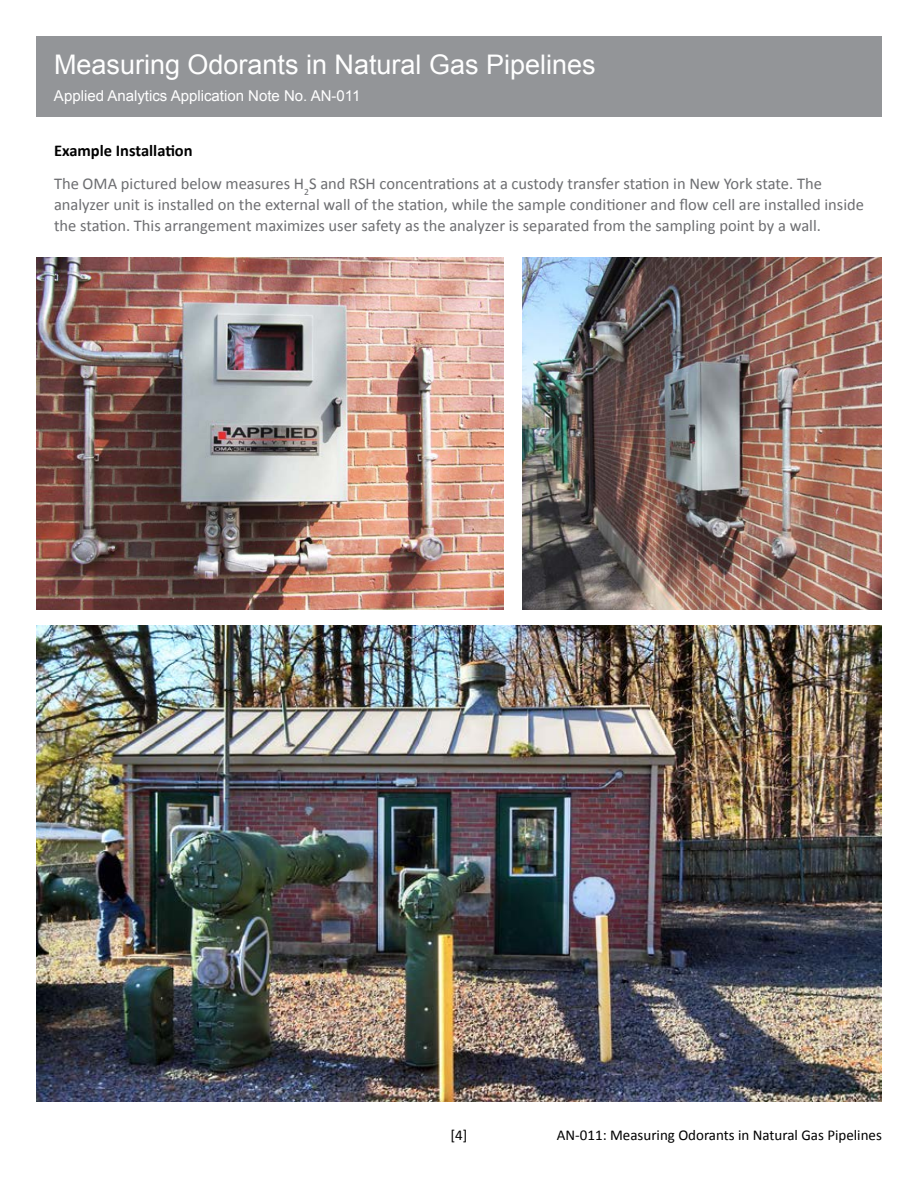
<style>
.page{position:relative;width:918px;height:1188px;background:#fff}
.page>*{position:absolute;margin:0;border:0;box-sizing:border-box;transform-origin:0 0}
.t1{font:27px "Arial";color:#fff}
.t2{font:16.5px/33px "Calibri";color:#6d6e71}
.t3{font:15px "Calibri";color:#000}
.t4{font:15px "Arial";color:#fff}
.s1{font-weight:700;color:#000}
</style>
<div class="page">
<div style="left:36px;top:36px;width:846px;height:81px;background:#939598"></div>
<img style="left:36px;top:257px;width:468px;height:352px">
<img style="left:522px;top:257px;width:360px;height:352px">
<img style="left:36px;top:626px;width:846px;height:476px">
<h1 class="t1" style="left:54px;top:46px;width:543px">Measuring Odorants in Natural Gas Pipelines</h1>
<p class="t4" style="left:54px;top:86px;width:308px">Applied Analytics Application Note No. AN-011</p>
<p class="t2" style="left:54px;top:134px;width:769px"><span class="s1">Example Installation<br></span>The OMA pictured below measures H<sub>2</sub>S and RSH concentrations at a custody transfer station in New York state. The</p>
<p class="t2" style="left:54px;top:194px;width:811px;line-height:21px">analyzer unit is installed on the external wall of the station, while the sample conditioner and flow cell are installed inside the station. This arrangement maximizes user safety as the analyzer is separated from the sampling point by a wall.</p>
<p class="t3" style="left:451px;top:1125px;width:18px">[4]</p>
<p class="t3" style="left:557px;top:1125px;width:327px">AN-011: Measuring Odorants in Natural Gas Pipelines</p>
</div>
